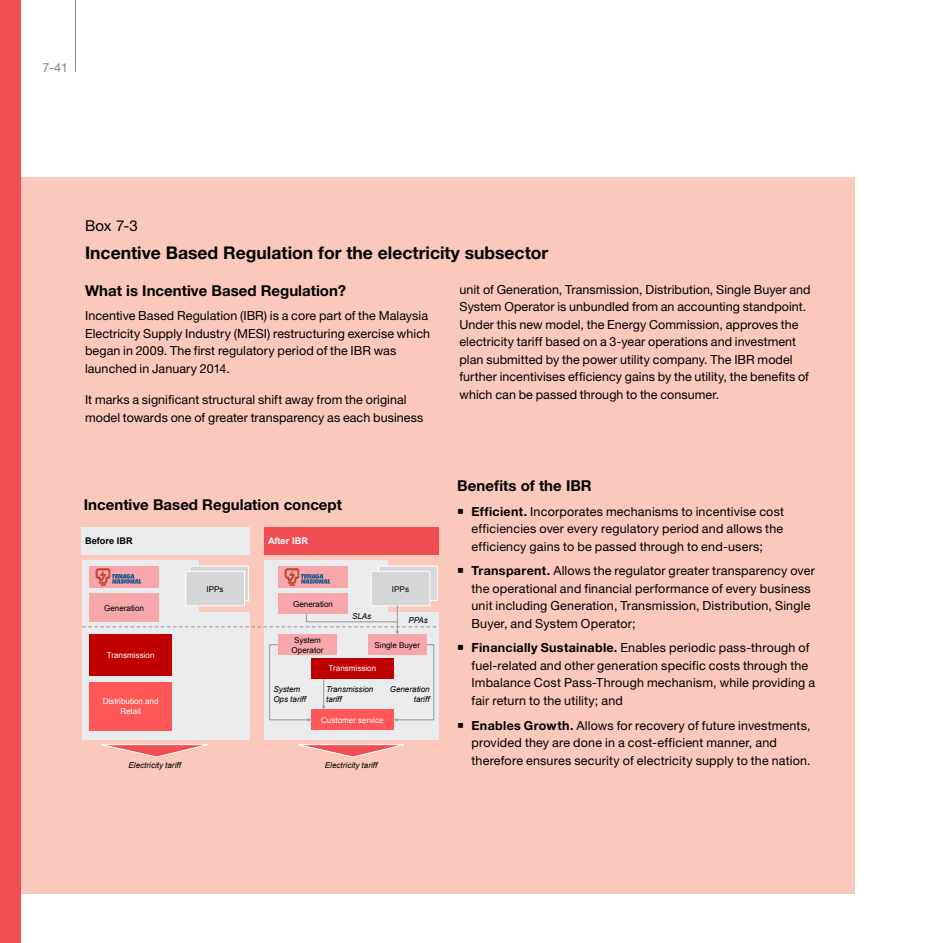
<style>
.page{position:relative;width:943px;height:943px;background:#fff}
.page>*{position:absolute;margin:0;border:0;box-sizing:border-box;transform-origin:0 0}
.t1{font:700 17.5px "Helvetica Neue LT Std";color:#000}
.t2{font:700 15px "Helvetica Neue LT Std";color:#000}
.t3{font:15px "Helvetica Neue LT Std";color:#000}
.t4{font:12.5px/17.5px "Helvetica Neue LT Std";letter-spacing:.01em;color:#000}
.t5{font:12.5px "Helvetica Neue LT Std";color:#808787}
.t6{font:700 10.88px "Arial";color:#000}
.t7{font:700 9.12px "Arial";color:#000}
.t8{font:700 9.12px "Arial";color:#fff}
.t9{font:italic 8.12px/9.6px "Arial";color:#000}
.t10{font:8.12px/9.6px "Arial";color:#fff;text-align:center}
.t11{font:8.12px/9.6px "Arial";color:#000;text-align:center}
.s1{font-weight:700}
</style>
<div class="page">
<div style="left:0;top:0;width:21px;height:943px;background:#f04e53"></div>
<hr style="left:75px;top:0;width:1px;height:72px;background:#808787">
<div style="left:21px;top:177px;width:833px;height:716px;background:#fbc8bc"></div>
<div style="left:82px;top:560px;width:116px;height:55px;background:#eaebec"></div>
<div style="left:89px;top:566px;width:70px;height:21px;background:#f7a7a9"></div>
<div style="left:190px;top:566px;width:58px;height:34px;background:#d5d6d7"></div>
<div style="left:189px;top:566px;width:60px;height:35px;border:1px solid #fff"></div>
<div style="left:81px;top:527px;width:168px;height:27px;background:#eaebec"></div>
<div style="left:264px;top:527px;width:174px;height:27px;background:#f04d52"></div>
<div style="left:82px;top:612px;width:167px;height:127px;background:#eaebec"></div>
<div style="left:89px;top:593px;width:70px;height:29px;background:#f7a7a9"></div>
<div style="left:89px;top:634px;width:83px;height:41px;background:#c00000"></div>
<div style="left:89px;top:682px;width:83px;height:48px;background:#ff5757"></div>
<div style="left:186px;top:571px;width:58px;height:35px;background:#d5d6d7"></div>
<div style="left:186px;top:571px;width:59px;height:35px;border:1px solid #fff"></div>
<svg style="left:102px;top:744px;width:106px;height:13px"></svg>
<img style="left:96px;top:568px;width:45px;height:18px">
<div style="left:264px;top:560px;width:123px;height:55px;background:#eaebec"></div>
<div style="left:278px;top:566px;width:70px;height:21px;background:#f7a7a9"></div>
<div style="left:378px;top:566px;width:59px;height:34px;background:#d5d6d7"></div>
<div style="left:378px;top:566px;width:59px;height:35px;border:1px solid #fff"></div>
<div style="left:264px;top:612px;width:174px;height:127px;background:#eaebec"></div>
<div style="left:278px;top:593px;width:70px;height:21px;background:#f7a7a9"></div>
<div style="left:311px;top:658px;width:83px;height:21px;background:#c00000"></div>
<div style="left:311px;top:709px;width:83px;height:21px;background:#ff5757"></div>
<div style="left:371px;top:571px;width:59px;height:35px;background:#d5d6d7"></div>
<div style="left:371px;top:571px;width:59px;height:35px;border:1px solid #fff"></div>
<svg style="left:298px;top:744px;width:106px;height:13px"></svg>
<img style="left:284px;top:568px;width:46px;height:18px">
<div style="left:278px;top:634px;width:59px;height:21px;background:#f7a7a9"></div>
<div style="left:368px;top:634px;width:58px;height:21px;background:#f7a7a9"></div>
<svg style="left:269px;top:644px;width:42px;height:77px"></svg>
<svg style="left:322px;top:679px;width:3px;height:30px"></svg>
<svg style="left:394px;top:644px;width:40px;height:77px"></svg>
<svg style="left:82px;top:605px;width:354px;height:29px"></svg>
<p class="t5" style="left:42px;top:60px;width:27px">7-41</p>
<p class="t3" style="left:85px;top:216px;width:54px">Box 7-3</p>
<h1 class="t1" style="left:85px;top:242px;width:465px">Incentive Based Regulation for the electricity subsector</h1>
<p class="t2" style="left:85px;top:281px;width:263px">What is Incentive Based Regulation?</p>
<p class="t4" style="left:85px;top:307px;width:346px">Incentive Based Regulation (IBR) is a core part of the Malaysia Electricity Supply Industry (MESI) restructuring exercise which began in 2009. The first regulatory period of the IBR was launched in January 2014.</p>
<p class="t4" style="left:85px;top:391px;width:340px">It marks a significant structural shift away from the original model towards one of greater transparency as each business</p>
<p class="t4" style="left:459px;top:280px;width:352px">unit of Generation, Transmission, Distribution, Single Buyer and System Operator is unbundled from an accounting standpoint.<br>Under this new model, the Energy Commission, approves the electricity tariff based on a 3-year operations and investment plan submitted by the power utility company. The IBR model further incentivises efficiency gains by the utility, the benefits of which can be passed through to the consumer.</p>
<p class="t2" style="left:84px;top:495px;width:260px">Incentive Based Regulation concept</p>
<p class="t6" style="left:63px;top:500px;width:185px">Incentive based regulation concept</p>
<p class="t7" style="left:85px;top:534px;width:49px">Before IBR</p>
<p class="t8" style="left:268px;top:534px;width:41px">After IBR</p>
<p class="t11" style="left:104px;top:603px;width:41px">Generation</p>
<p class="t11" style="left:206px;top:584px;width:19px">IPPs</p>
<p class="t11" style="left:293px;top:599px;width:41px">Generation</p>
<p class="t9" style="left:352px;top:611px;width:21px">SLAs</p>
<p class="t11" style="left:392px;top:584px;width:19px">IPPs</p>
<p class="t9" style="left:408px;top:615px;width:21px">PPAs</p>
<p class="t10" style="left:107px;top:650px;width:49px">Transmission</p>
<p class="t10" style="left:103px;top:696px;width:57px">Distribution and<br>Retail</p>
<p class="t9" style="left:129px;top:760px;width:54px">Electricity tariff</p>
<p class="t11" style="left:292px;top:635px;width:33px">System<br>Operator</p>
<p class="t11" style="left:374px;top:640px;width:47px">Single Buyer</p>
<p class="t9" style="left:273px;top:684px;width:34px">System<br>Ops tariff</p>
<p class="t9" style="left:326px;top:684px;width:49px">Transmission tariff</p>
<p class="t9" style="left:390px;top:684px;width:41px;text-align:right">Generation tariff</p>
<p class="t10" style="left:328px;top:663px;width:49px">Transmission</p>
<p class="t10" style="left:321px;top:715px;width:64px">Customer service</p>
<p class="t9" style="left:325px;top:760px;width:54px">Electricity tariff</p>
<p class="t2" style="left:457px;top:476px;width:136px">Benefits of the IBR</p>
<p class="t4" style="left:471px;top:502px;width:314px;text-align:justify"><span class="s1">Efficient.</span> Incorporates mechanisms to incentivise cost efficiencies over every regulatory period and allows the efficiency gains to be passed through to end-users;</p>
<p class="t4" style="left:471px;top:562px;width:345px"><span class="s1">Transparent.</span> Allows the regulator greater transparency over the operational and financial performance of every business unit including Generation, Transmission, Distribution, Single Buyer, and System Operator;</p>
<p class="t4" style="left:471px;top:639px;width:345px"><span class="s1">Financially Sustainable.</span> Enables periodic pass-through of fuel-related and other generation specific costs through the Imbalance Cost Pass-Through mechanism, while providing a fair return to the utility; and</p>
<p class="t4" style="left:471px;top:716px;width:341px"><span class="s1">Enables Growth.</span> Allows for recovery of future investments, provided they are done in a cost-efficient manner, and therefore ensures security of electricity supply to the nation.</p>
</div>
